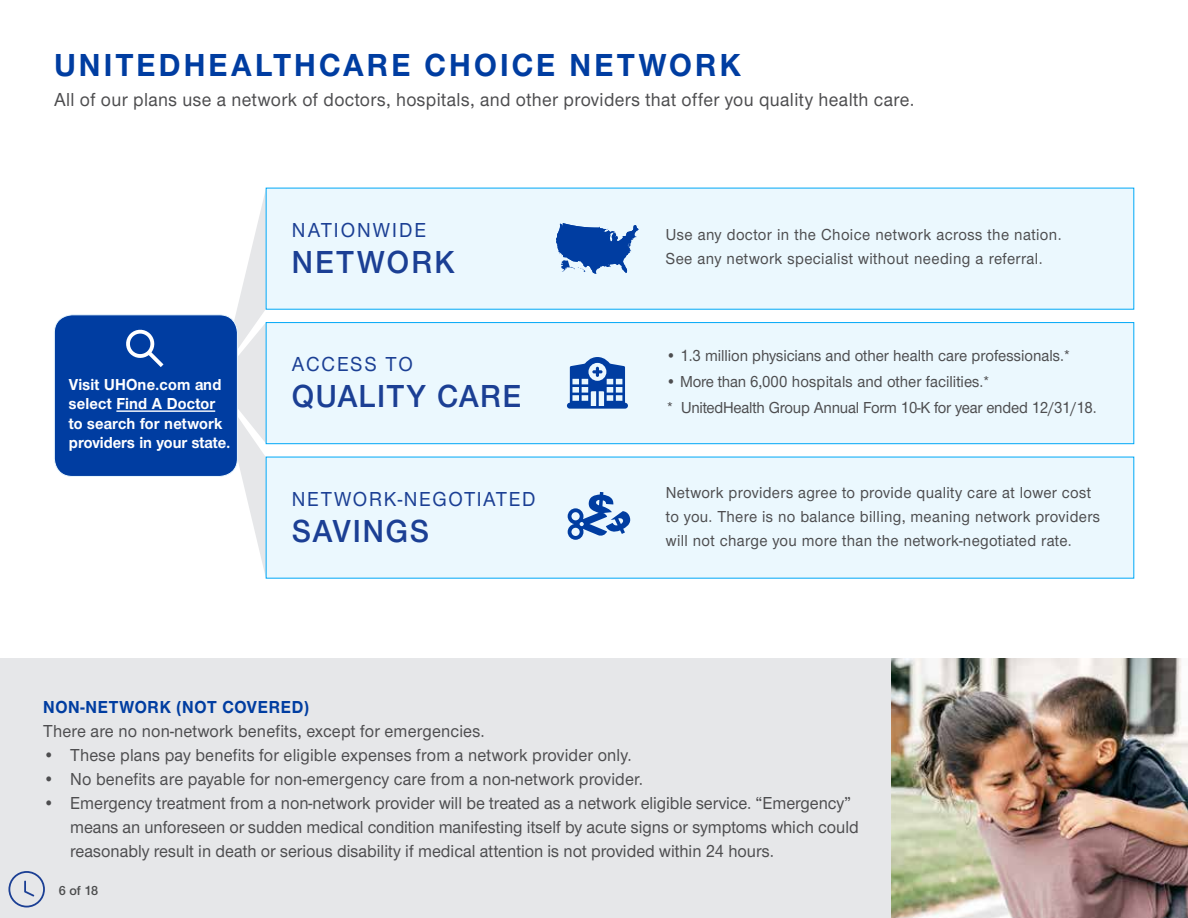
<style>
.page{position:relative;width:1188px;height:918px;background:#fff}
.page>*{position:absolute;margin:0;border:0;box-sizing:border-box;transform-origin:0 0}
.t1{font:700 33px "UHC Sans";letter-spacing:.1em;color:#003da1;scale:.95 1}
.t2{font:600 33px "UHC Sans";letter-spacing:.06em;color:#1b3f94;scale:.95 1}
.t3{font:500 21px "UHC Sans";letter-spacing:.08em;color:#1b3f94;scale:.95 1}
.t4{font:500 21px "UHC Sans";letter-spacing:.1em;color:#1b3f94;scale:.95 1}
.t5{font:500 19.5px "UHC Sans";letter-spacing:.02em;color:#4d4d4f;scale:.95 1}
.t6{font:500 18px/24px "UHC Sans";color:#4d4d4f;scale:.95 1}
.t7{font:700 18px "UHC Sans";letter-spacing:.04em;color:#003da1;scale:.93 1}
.t8{font:500 16.5px/24px "UHC Sans";letter-spacing:.02em;color:#4d4d4f;scale:.95 1}
.t9{font:500 16.5px/26.2px "UHC Sans";letter-spacing:-.015em;color:#4d4d4f;scale:.95 1}
.t10{font:700 16.5px/19.5px "UHC Sans";letter-spacing:.01em;color:#fff;scale:.95 1}
.t11{font:500 16.5px "UHC Sans";letter-spacing:-.005em;color:#4d4d4f;scale:.95 1}
.t12{font:600 13.5px "UHC Sans";color:#4b4c4d}
</style>
<div class="page">
<img style="left:891px;top:659px;width:297px;height:259px">
<div style="left:0;top:659px;width:891px;height:259px;background:#e6e7e9"></div>
<svg style="left:224px;top:189px;width:42px;height:389px"></svg>
<div style="left:54px;top:315px;width:183px;height:161px;background:#003da1;border-radius:18px"></div>
<div style="left:54px;top:315px;width:184px;height:162px;border:1px solid #ebf8fe;border-radius:18px"></div>
<hr style="left:116px;top:410px;width:99px;height:2px;background:#fff">
<svg style="left:126px;top:329px;width:38px;height:38px"></svg>
<div style="left:266px;top:322px;width:868px;height:122px;background:#ebf8fe;border:1px solid #00a8f7"></div>
<div style="left:266px;top:188px;width:868px;height:121px;background:#ebf8fe"></div>
<div style="left:266px;top:457px;width:868px;height:121px;background:#ebf8fe"></div>
<svg style="left:567px;top:357px;width:61px;height:52px"></svg>
<svg style="left:568px;top:492px;width:63px;height:48px"></svg>
<svg style="left:556px;top:223px;width:83px;height:51px"></svg>
<svg style="left:8px;top:871px;width:37px;height:37px"></svg>
<h1 class="t1" style="left:55px;top:43px;width:724px">UNITEDHEALTHCARE CHOICE NETWORK</h1>
<p class="t5" style="left:54px;top:87px;width:907px">All of our plans use a network of doctors, hospitals, and other providers that offer you quality health care.</p>
<p class="t10" style="left:69px;top:374px;width:172px">Visit UHOne.com and select Find A Doctor to search for network providers in your state.</p>
<p class="t4" style="left:292px;top:216px;width:143px">NATIONWIDE</p>
<h1 class="t2" style="left:292px;top:240px;width:173px">NETWORK</h1>
<p class="t3" style="left:292px;top:350px;width:129px">ACCESS TO</p>
<h1 class="t2" style="left:292px;top:374px;width:243px">QUALITY CARE</h1>
<p class="t3" style="left:292px;top:485px;width:258px">NETWORK-NEGOTIATED</p>
<h1 class="t2" style="left:292px;top:510px;width:146px">SAVINGS</h1>
<p class="t8" style="left:666px;top:222px;width:418px">Use any doctor in the Choice network across the nation.<br>See any network specialist without needing a referral.</p>
<p class="t11" style="left:666px;top:344px;width:428px">• 1.3 million physicians and other health care professionals.*</p>
<p class="t9" style="left:666px;top:368px;width:455px">• More than 6,000 hospitals and other facilities.*<br>* UnitedHealth Group Annual Form 10-K for year ended 12/31/18.</p>
<p class="t8" style="left:666px;top:480px;width:459px">Network providers agree to provide quality care at lower cost to you. There is no balance billing, meaning network providers will not charge you more than the network-negotiated rate.</p>
<p class="t7" style="left:43px;top:695px;width:288px">NON-NETWORK (NOT COVERED)</p>
<p class="t6" style="left:43px;top:718px;width:466px">There are no non-network benefits, except for emergencies.</p>
<p class="t6" style="left:43px;top:742px;width:621px">• These plans pay benefits for eligible expenses from a network provider only.</p>
<p class="t6" style="left:43px;top:766px;width:633px">• No benefits are payable for non-emergency care from a non-network provider.</p>
<p class="t6" style="left:70px;top:790px;width:832px;text-indent:-27px">• Emergency treatment from a non-network provider will be treated as a network eligible service. “Emergency” means an unforeseen or sudden medical condition manifesting itself by acute signs or symptoms which could reasonably result in death or serious disability if medical attention is not provided within 24 hours.</p>
<p class="t12" style="left:59px;top:881px;width:41px">6 of 18</p>
</div>
